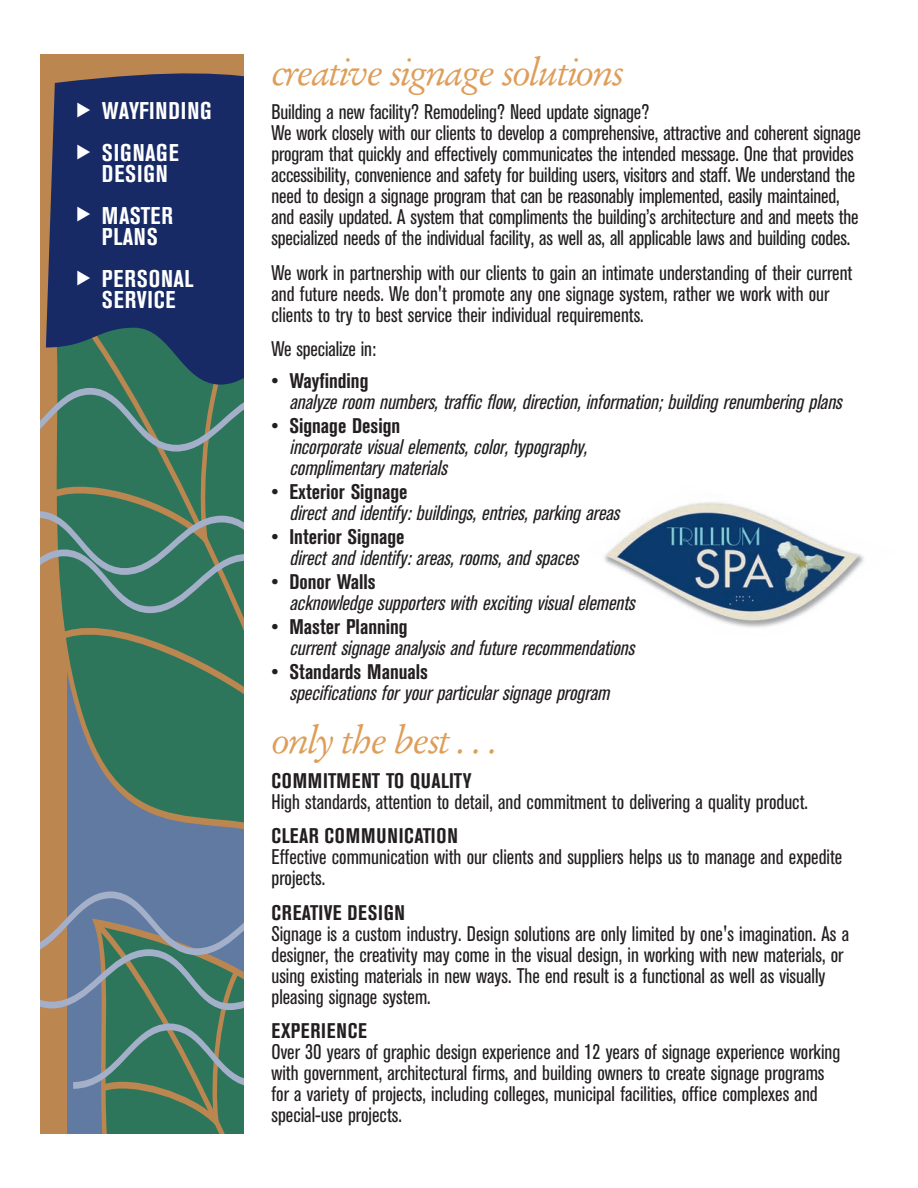
<style>
.page{position:relative;width:918px;height:1188px;background:#fff}
.page>*{position:absolute;margin:0;border:0;box-sizing:border-box;transform-origin:0 0}
.t1{font:italic 37.5px "Stempel Garamond";letter-spacing:-.05em;color:#de9e5a}
.t2{font:700 condensed 24px/42px "Akzidenz Grotesk BE";letter-spacing:.035em;color:#fff}
.t3{font:condensed 21px/21px "Akzidenz Grotesk BE";color:#231f20}
.t4{font:italic condensed 21px/21px "Akzidenz Grotesk BE";color:#231f20}
.t5{font:700 condensed 21px "Akzidenz Grotesk BE";color:#231f20}
.t6{font:700 condensed 21px "Akzidenz Grotesk BE";letter-spacing:.035em;color:#231f20}
.t7{font:700 condensed 21px "Akzidenz Grotesk BE";letter-spacing:.02em;color:#231f20}
</style>
<div class="page">
<svg style="left:40px;top:849px;width:203px;height:39px;background:#6c7b96"></svg>
<svg style="left:40px;top:264px;width:203px;height:585px;background:#5b7a71"></svg>
<svg style="left:40px;top:330px;width:203px;height:401px;background:#4d7c61"></svg>
<svg style="left:40px;top:888px;width:203px;height:246px;background:#637f75"></svg>
<svg style="left:46px;top:54px;width:197px;height:332px;background:#293a61"></svg>
<img style="left:604px;top:501px;width:260px;height:127px">
<svg style="left:78px;top:103px;width:12px;height:56px"></svg>
<svg style="left:78px;top:207px;width:12px;height:15px"></svg>
<svg style="left:78px;top:271px;width:12px;height:14px"></svg>
<p class="t2" style="left:102px;top:92px;width:111px">WAYFINDING<br>SIGNAGE</p>
<p class="t2" style="left:102px;top:155px;width:73px">DESIGN<br>MASTER</p>
<p class="t2" style="left:102px;top:218px;width:93px">PLANS<br>PERSONAL</p>
<p class="t2" style="left:102px;top:281px;width:75px">SERVICE</p>
<h1 class="t1" style="left:272px;top:55px;width:354px">creative signage solutions</h1>
<p class="t3" style="left:272px;top:103px;width:591px">Building a new facility? Remodeling? Need update signage?<br>We work closely with our clients to develop a comprehensive, attractive and coherent signage program that quickly and effectively communicates the intended message. One that provides accessibility, convenience and safety for building users, visitors and staff. We understand the need to design a signage program that can be reasonably implemented, easily maintained, and easily updated. A system that compliments the building’s architecture and and meets the specialized needs of the individual facility, as well as, all applicable laws and building codes.</p>
<p class="t3" style="left:272px;top:263px;width:582px">We work in partnership with our clients to gain an intimate understanding of their current and future needs. We don't promote any one signage system, rather we work with our clients to try to best service their individual requirements.</p>
<p class="t3" style="left:272px;top:340px;width:106px">We specialize in:</p>
<p class="t5" style="left:272px;top:373px;width:98px">• Wayfinding</p>
<p class="t4" style="left:290px;top:392px;width:558px">analyze room numbers, traffic flow, direction, information; building renumbering plans</p>
<p class="t5" style="left:272px;top:418px;width:130px">• Signage Design</p>
<p class="t4" style="left:290px;top:437px;width:303px">incorporate visual elements, color, typography, complimentary materials</p>
<p class="t5" style="left:272px;top:484px;width:138px">• Exterior Signage</p>
<p class="t4" style="left:290px;top:503px;width:335px">direct and identify : buildings, entries, parking areas</p>
<p class="t5" style="left:272px;top:529px;width:134px">• Interior Signage</p>
<p class="t4" style="left:290px;top:548px;width:294px">direct and identify : areas, rooms, and spaces</p>
<p class="t5" style="left:272px;top:574px;width:106px">• Donor Walls</p>
<p class="t4" style="left:290px;top:593px;width:351px">acknowledge supporters with exciting visual elements</p>
<p class="t5" style="left:272px;top:619px;width:138px">• Master Planning</p>
<p class="t4" style="left:290px;top:638px;width:350px">current signage analysis and future recommendations</p>
<p class="t5" style="left:272px;top:664px;width:158px">• Standards Manuals</p>
<p class="t4" style="left:290px;top:683px;width:325px">specifications for your particular signage program</p>
<h1 class="t1" style="left:272px;top:724px;width:229px">only the best . . .</h1>
<p class="t7" style="left:272px;top:773px;width:202px">COMMITMENT TO QUALITY</p>
<p class="t3" style="left:272px;top:793px;width:538px">High standards, attention to detail, and commitment to delivering a quality product.</p>
<p class="t6" style="left:272px;top:829px;width:188px">CLEAR COMMUNICATION</p>
<p class="t3" style="left:272px;top:848px;width:572px">Effective communication with our clients and suppliers helps us to manage and expedite projects.</p>
<p class="t6" style="left:272px;top:905px;width:135px">CREATIVE DESIGN</p>
<p class="t3" style="left:272px;top:925px;width:579px">Signage is a custom industry. Design solutions are only limited by one's imagination. As a designer, the creativity may come in the visual design, in working with new materials, or using existing materials in new ways. The end result is a functional as well as visually pleasing signage system.</p>
<p class="t6" style="left:272px;top:1024px;width:97px">EXPERIENCE</p>
<p class="t3" style="left:272px;top:1043px;width:570px">Over 30 years of graphic design experience and 12 years of signage experience working with government, architectural firms, and building owners to create signage programs for a variety of projects, including colleges, municipal facilities, office complexes and special-use projects.</p>
</div>
